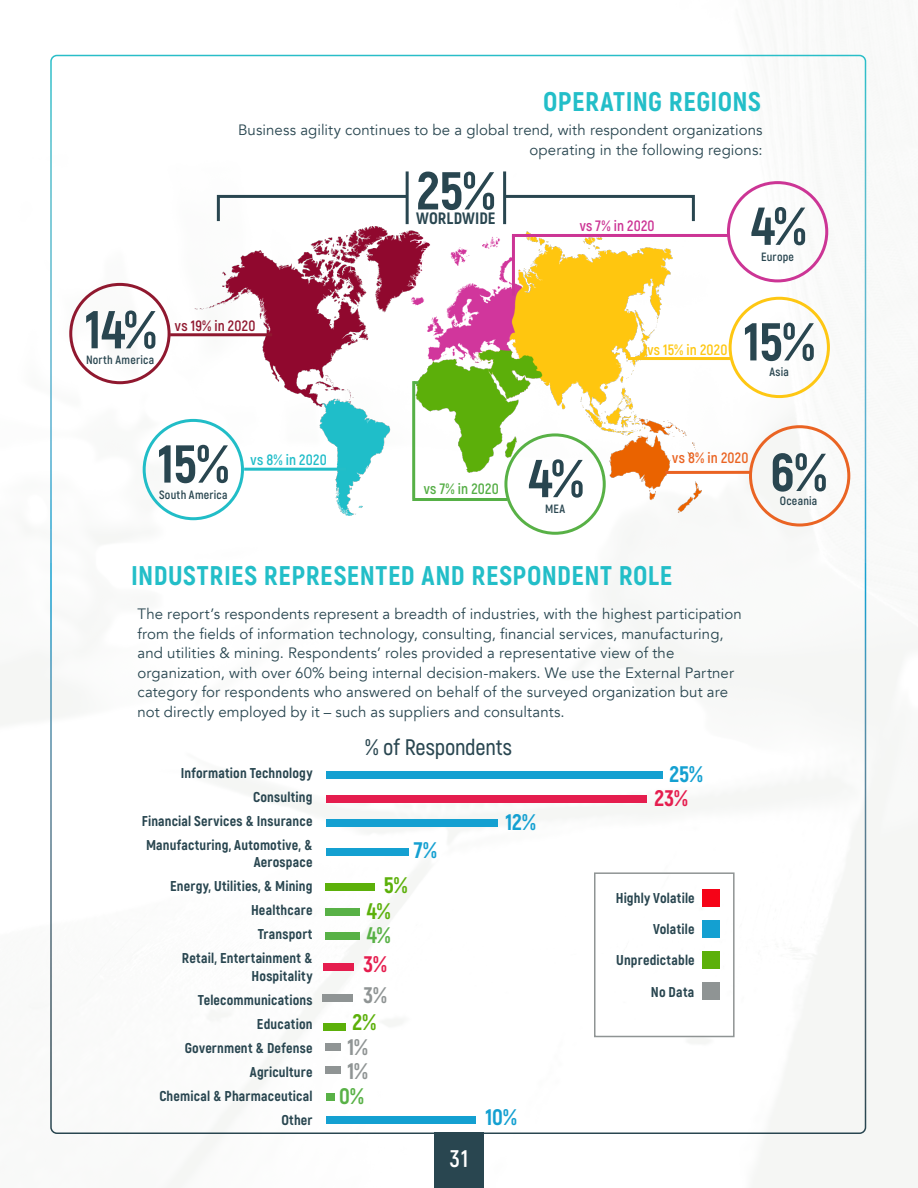
<style>
.page{position:relative;width:918px;height:1188px;background:#fff}
.page>*{position:absolute;margin:0;border:0;box-sizing:border-box;transform-origin:0 0}
.t1{font:800 53.25px "Akrobat";letter-spacing:-.01em;color:#294650}
.Subtitle{font:800 27px "Akrobat";letter-spacing:.015em;color:#23bec8}
.t2{font:700 24px "Akrobat";color:#fff}
.Chart_Title{font:600 22.5px "Akrobat";letter-spacing:-.01em;color:#294650}
.t3{font:800 22.5px "Akrobat";color:#14a0d1}
.t4{font:800 22.5px "Akrobat";color:#8f9494}
.t5{font:800 22.5px "Akrobat";color:#5cb00a}
.t6{font:800 22.5px "Akrobat";color:#e51d4e}
.t7{font:800 22.5px "Akrobat";color:#58b146}
.t8{font:800 16.5px "Akrobat";letter-spacing:.005em;color:#294650}
.Body_Copy{font:15px/19.5px "Avenir";letter-spacing:.005em;color:#294650;text-align:right}
.t9{font:700 15px "Akrobat";letter-spacing:.015em;color:#90182f}
.t10{font:700 15px "Akrobat";letter-spacing:.015em;color:#fec713}
.t11{font:700 15px "Akrobat";letter-spacing:.015em;color:#21bdc9}
.t12{font:700 15px "Akrobat";letter-spacing:.015em;color:#55ae46}
.t13{font:700 15px "Akrobat";letter-spacing:.015em;color:#ea6423}
.t14{font:700 15px "Akrobat";letter-spacing:.015em;color:#cc3595}
.t15{font:800 14.25px/17.1px "Akrobat";letter-spacing:.01em;color:#294650;text-align:right}
.t16{font:700 12px "Akrobat";letter-spacing:.02em;color:#294650}
</style>
<div class="page">
<img style="left:0;top:54px;width:918px;height:1134px">
<div style="left:434px;top:1132px;width:50px;height:56px;background:#294650"></div>
<img style="left:195px;top:226px;width:507px;height:289px">
<hr style="left:665px;top:471px;width:86px;height:3px;background:#ea6323">
<hr style="left:244px;top:468px;width:102px;height:3px;background:#23bec8">
<hr style="left:628px;top:357px;width:102px;height:3px;background:#fec612">
<hr style="left:170px;top:333px;width:102px;height:3px;background:#8f182f">
<div style="left:749px;top:425px;width:101px;height:102px;border:3px solid #ea6423;border-radius:50%"></div>
<div style="left:504px;top:433px;width:102px;height:102px;border:3px solid #58b146;border-radius:50%"></div>
<div style="left:143px;top:419px;width:101px;height:101px;border:3px solid #21bdc7;border-radius:50%"></div>
<div style="left:729px;top:297px;width:101px;height:101px;border:3px solid #fec713;border-radius:50%"></div>
<div style="left:69px;top:283px;width:102px;height:101px;border:3px solid #90182f;border-radius:50%"></div>
<hr style="left:412px;top:381px;width:3px;height:117px;background:#56b046">
<svg style="left:502px;top:193px;width:194px;height:31px"></svg>
<hr style="left:503px;top:171px;width:3px;height:53px;background:#294650">
<svg style="left:215px;top:193px;width:195px;height:31px"></svg>
<hr style="left:406px;top:171px;width:3px;height:53px;background:#294650">
<hr style="left:412px;top:498px;width:96px;height:3px;background:#56b046">
<div style="left:727px;top:181px;width:101px;height:101px;border:3px solid #cc3595;border-radius:50%"></div>
<hr style="left:512px;top:235px;width:3px;height:61px;background:#cc3595">
<hr style="left:512px;top:234px;width:218px;height:3px;background:#cc3595">
<svg style="left:415px;top:381px;width:4px;height:3px"></svg>
<div style="left:326px;top:771px;width:336px;height:8px;background:#14a0d1"></div>
<div style="left:326px;top:795px;width:321px;height:8px;background:#e51d4e"></div>
<div style="left:325px;top:883px;width:49px;height:8px;background:#5cb00a"></div>
<div style="left:323px;top:963px;width:30px;height:8px;background:#e51d4e"></div>
<div style="left:326px;top:819px;width:172px;height:8px;background:#14a0d1"></div>
<div style="left:325px;top:932px;width:34px;height:8px;background:#58b146"></div>
<div style="left:325px;top:1043px;width:15px;height:8px;background:#8f9494"></div>
<div style="left:323px;top:994px;width:30px;height:8px;background:#8f9494"></div>
<div style="left:326px;top:848px;width:83px;height:8px;background:#14a0d1"></div>
<div style="left:325px;top:908px;width:34px;height:7px;background:#58b146"></div>
<div style="left:325px;top:1067px;width:15px;height:7px;background:#8f9494"></div>
<div style="left:594px;top:872px;width:141px;height:165px;border:2px solid #8f9494"></div>
<div style="left:702px;top:889px;width:18px;height:18px;background:#f50317"></div>
<div style="left:702px;top:951px;width:18px;height:18px;background:#5cb00a"></div>
<div style="left:702px;top:920px;width:18px;height:18px;background:#14a0d1"></div>
<div style="left:323px;top:1023px;width:23px;height:8px;background:#5cb00a"></div>
<div style="left:326px;top:1093px;width:8px;height:8px;background:#58b146"></div>
<div style="left:326px;top:1116px;width:149px;height:7px;background:#14a0d1"></div>
<div style="left:702px;top:982px;width:18px;height:18px;background:#8f9494"></div>
<p class="Subtitle" style="left:543px;top:85px;width:219px">OPERATING REGIONS</p>
<p class="Body_Copy" style="left:238px;top:121px;width:526px">Business agility continues to be a global trend, with respondent organizations operating in the following regions:</p>
<p class="t1" style="left:85px;top:296px;width:73px">14%</p>
<p class="t16" style="left:86px;top:352px;width:70px">North America</p>
<p class="t9" style="left:175px;top:316px;width:82px">vs 19% in 2020</p>
<p class="t1" style="left:158px;top:430px;width:73px">15%</p>
<p class="t16" style="left:159px;top:487px;width:70px">South America</p>
<p class="t11" style="left:251px;top:451px;width:78px">vs 8% in 2020</p>
<p class="t1" style="left:417px;top:157px;width:80px">25%</p>
<p class="t8" style="left:416px;top:208px;width:81px">WORLDWIDE</p>
<p class="t12" style="left:424px;top:480px;width:77px">vs 7% in 2020</p>
<p class="t14" style="left:580px;top:216px;width:77px">vs 7% in 2020</p>
<p class="t1" style="left:751px;top:192px;width:57px">4%</p>
<p class="t16" style="left:761px;top:249px;width:34px">Europe</p>
<p class="t10" style="left:647px;top:341px;width:82px">vs 15% in 2020</p>
<p class="t1" style="left:744px;top:308px;width:73px">15%</p>
<p class="t16" style="left:769px;top:365px;width:21px">Asia</p>
<p class="t1" style="left:529px;top:445px;width:57px">4%</p>
<p class="t16" style="left:545px;top:501px;width:22px">MEA</p>
<p class="t13" style="left:672px;top:449px;width:78px">vs 8% in 2020</p>
<p class="t1" style="left:770px;top:439px;width:58px">6%</p>
<p class="t16" style="left:780px;top:493px;width:39px">Oceania</p>
<p class="Subtitle" style="left:131px;top:558px;width:543px">INDUSTRIES REPRESENTED AND RESPONDENT ROLE</p>
<p class="Body_Copy" style="left:138px;top:605px;width:606px;text-align:left">The report’s respondents represent a breadth of industries, with the highest participation from the fields of information technology, consulting, financial services, manufacturing, and utilities &amp; mining. Respondents’ roles provided a representative view of the organization, with over 60% being internal decision-makers. We use the External Partner category for respondents who answered on behalf of the surveyed organization but are not directly employed by it – such as suppliers and consultants.</p>
<p class="t15" style="left:181px;top:765px;width:133px">Information Technology</p>
<p class="t15" style="left:253px;top:789px;width:61px">Consulting</p>
<p class="t15" style="left:142px;top:813px;width:172px">Financial Services &amp; Insurance</p>
<p class="t15" style="left:146px;top:837px;width:168px">Manufacturing, Automotive, &amp;<br>Aerospace</p>
<p class="t15" style="left:170px;top:878px;width:144px">Energy, Utilities, &amp; Mining</p>
<p class="t15" style="left:251px;top:902px;width:63px">Healthcare</p>
<p class="t15" style="left:258px;top:926px;width:56px">Transport</p>
<p class="t15" style="left:182px;top:950px;width:132px">Retail, Entertainment &amp;<br>Hospitality</p>
<p class="t15" style="left:198px;top:991px;width:116px">Telecommunications</p>
<p class="t15" style="left:257px;top:1015px;width:57px">Education</p>
<p class="t15" style="left:185px;top:1039px;width:129px">Government &amp; Defense</p>
<p class="t15" style="left:250px;top:1063px;width:64px">Agriculture</p>
<p class="t15" style="left:159px;top:1087px;width:155px">Chemical &amp; Pharmaceutical</p>
<p class="t15" style="left:281px;top:1111px;width:33px">Other</p>
<p class="Chart_Title" style="left:366px;top:733px;width:148px">% of Respondents</p>
<p class="t3" style="left:414px;top:836px;width:24px">7%</p>
<p class="t5" style="left:384px;top:871px;width:25px">5%</p>
<p class="t5" style="left:367px;top:897px;width:25px">4%</p>
<p class="t7" style="left:367px;top:921px;width:25px">4%</p>
<p class="t6" style="left:364px;top:950px;width:25px">3%</p>
<p class="t4" style="left:364px;top:981px;width:25px">3%</p>
<p class="t5" style="left:353px;top:1008px;width:25px">2%</p>
<p class="t4" style="left:347px;top:1032px;width:22px">1%</p>
<p class="t4" style="left:347px;top:1057px;width:22px">1%</p>
<p class="t7" style="left:339px;top:1082px;width:26px">0%</p>
<h3 class="t2" style="left:450px;top:1144px;width:20px">31</h3>
<p class="t3" style="left:505px;top:808px;width:32px">12%</p>
<p class="t3" style="left:486px;top:1102px;width:33px">10%</p>
<p class="t3" style="left:669px;top:760px;width:35px">25%</p>
<p class="t6" style="left:654px;top:784px;width:35px">23%</p>
<p class="t15" style="left:616px;top:890px;width:80px">Highly Volatile</p>
<p class="t15" style="left:653px;top:921px;width:43px">Volatile</p>
<p class="t15" style="left:616px;top:952px;width:80px">Unpredictable</p>
<p class="t15" style="left:651px;top:983px;width:45px">No Data</p>
</div>
